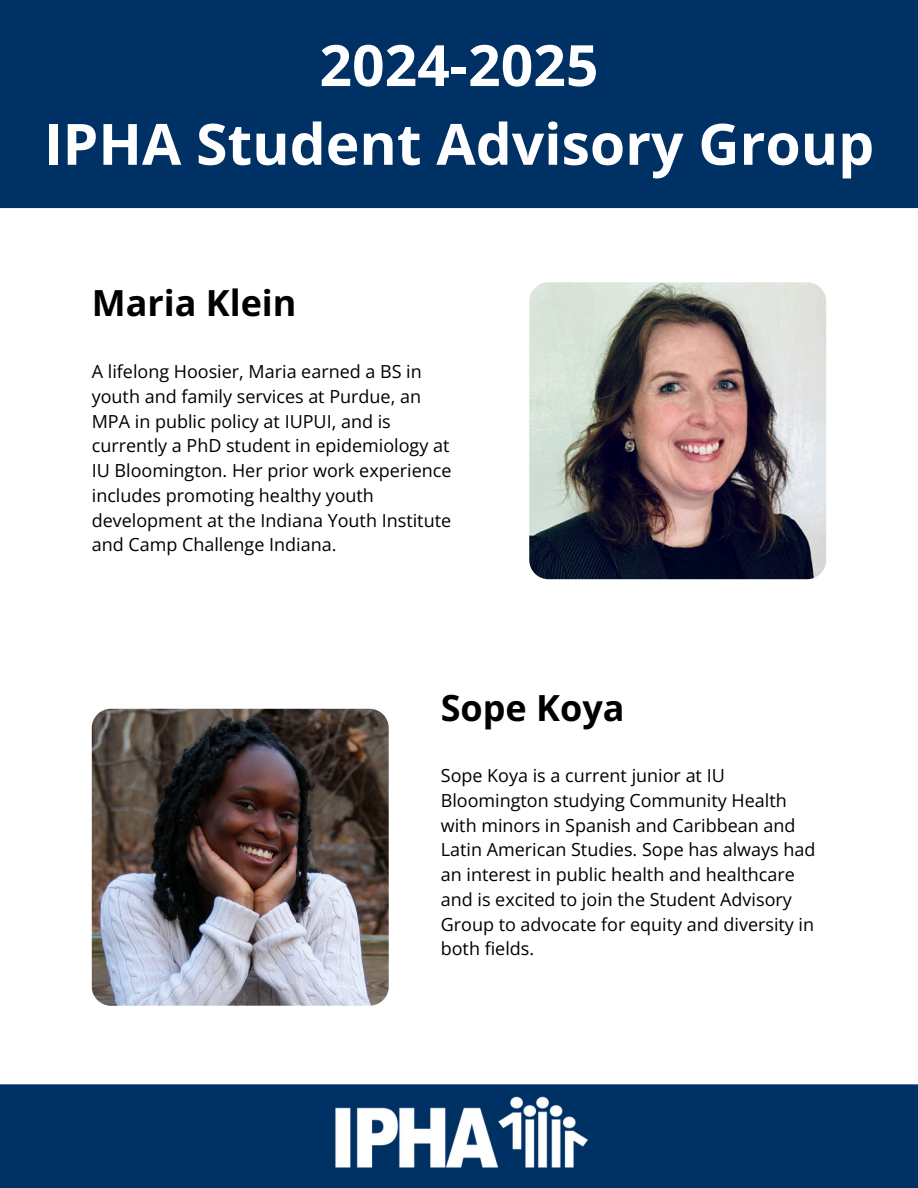
<style>
.page{position:relative;width:918px;height:1188px;background:#fff}
.page>*{position:absolute;margin:0;border:0;box-sizing:border-box;transform-origin:0 0}
.t1{font:700 57px/78.8px "Open Sans";color:#fff;text-align:center}
.t2{font:700 36px "Open Sans";color:#000}
.t3{font:18px/24.8px "Open Sans";color:#000}
</style>
<div class="page">
<div style="left:0;top:0;width:918px;height:208px;background:#003164"></div>
<div style="left:0;top:1084px;width:918px;height:104px;background:#003164"></div>
<img style="left:331px;top:1096px;width:256px;height:92px">
<img style="left:92px;top:709px;width:297px;height:297px;border-radius:19px">
<img style="left:529px;top:282px;width:297px;height:297px;border-radius:19px">
<h2 class="t1" style="left:44px;top:25px;width:832px">2024-2025<br>IPHA Student Advisory Group</h2>
<p class="t2" style="left:92px;top:277px;width:206px">Maria Klein</p>
<p class="t3" style="left:92px;top:359px;width:361px">A lifelong Hoosier, Maria earned a BS in youth and family services at Purdue, an MPA in public policy at IUPUI, and is currently a PhD student in epidemiology at IU Bloomington. Her prior work experience includes promoting healthy youth development at the Indiana Youth Institute and Camp Challenge Indiana.</p>
<p class="t2" style="left:441px;top:683px;width:185px">Sope Koya</p>
<p class="t3" style="left:441px;top:763px;width:376px">Sope Koya is a current junior at IU Bloomington studying Community Health with minors in Spanish and Caribbean and Latin American Studies. Sope has always had an interest in public health and healthcare and is excited to join the Student Advisory Group to advocate for equity and diversity in both fields.</p>
</div>
